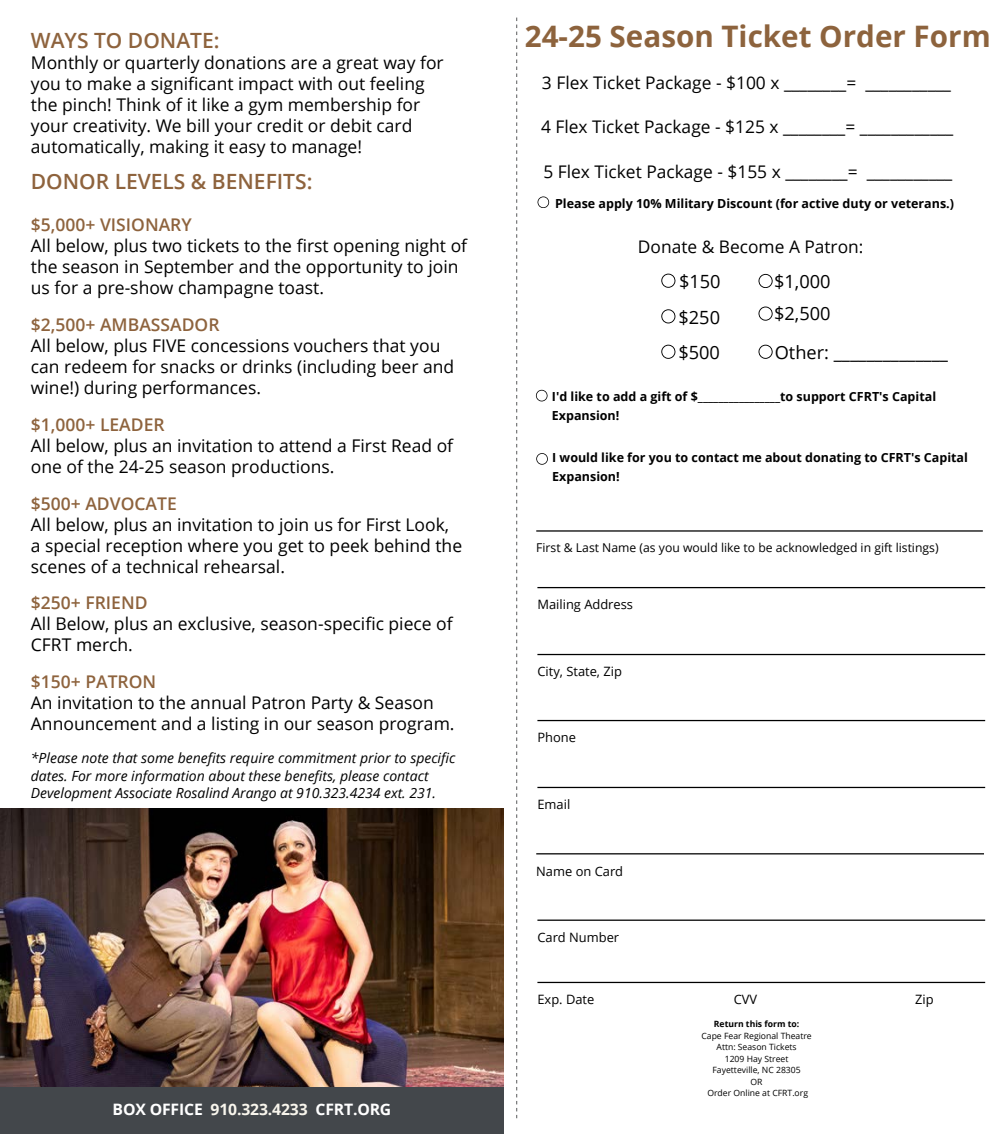
<style>
.page{position:relative;width:1008px;height:1134px;background:#fff}
.page>*{position:absolute;margin:0;border:0;box-sizing:border-box;transform-origin:0 0}
.t1{font:700 29.57px "Open Sans";color:#8d633d}
.t2{font:600 21px "Open Sans";color:#8e633d}
.t3{font:18.2px "Open Sans";color:#000}
.t4{font:17.5px/21px "Open Sans";color:#000}
.t5{font:600 17.5px "Open Sans";color:#8e633d}
.t6{font:17.32px "Open Sans";color:#000}
.t7{font:700 15.75px "Open Sans";letter-spacing:-.01em;color:#fff}
.t8{font:italic 14px/17.5px "Open Sans";color:#000}
.t9{font:12.95px "Open Sans";color:#000}
.t10{font:700 12.42px/18.7px "Open Sans";color:#000}
.t11{font:12.25px "Open Sans";color:#000}
.t12{font:8.58px/11.5px "Open Sans";color:#000;text-align:center}
.t13{font:700 8.58px "Open Sans";color:#000}
.s1{color:#f8f5ec}
</style>
<div class="page">
<svg style="left:516px;top:18px;width:1px;height:1100px"></svg>
<div style="left:0;top:1087px;width:504px;height:47px;background:#43474b"></div>
<img style="left:0;top:809px;width:504px;height:278px">
<svg style="left:536px;top:453px;width:12px;height:12px"></svg>
<svg style="left:536px;top:390px;width:11px;height:11px"></svg>
<hr style="left:536px;top:530px;width:447px;height:2px;background:#000">
<hr style="left:537px;top:587px;width:448px;height:1px;background:#000">
<hr style="left:537px;top:654px;width:448px;height:1px;background:#000">
<hr style="left:537px;top:720px;width:448px;height:1px;background:#000">
<hr style="left:537px;top:787px;width:448px;height:1px;background:#000">
<hr style="left:536px;top:853px;width:448px;height:1px;background:#000">
<hr style="left:537px;top:920px;width:448px;height:1px;background:#000">
<hr style="left:537px;top:982px;width:448px;height:1px;background:#000">
<svg style="left:661px;top:274px;width:14px;height:14px"></svg>
<svg style="left:759px;top:274px;width:14px;height:14px"></svg>
<svg style="left:661px;top:309px;width:14px;height:14px"></svg>
<svg style="left:661px;top:345px;width:14px;height:14px"></svg>
<svg style="left:759px;top:307px;width:14px;height:14px"></svg>
<svg style="left:759px;top:345px;width:14px;height:14px"></svg>
<svg style="left:538px;top:196px;width:11px;height:12px"></svg>
<p class="t2" style="left:31px;top:26px;width:190px">WAYS TO DONATE:</p>
<p class="t4" style="left:31px;top:51px;width:414px">Monthly or quarterly donations are a great way for you to make a significant impact with out feeling the pinch! Think of it like a gym membership for your creativity. We bill your credit or debit card automatically, making it easy to manage!</p>
<p class="t2" style="left:31px;top:167px;width:283px">DONOR LEVELS &amp; BENEFITS:</p>
<p class="t5" style="left:31px;top:213px;width:162px">$5,000+ VISIONARY</p>
<p class="t4" style="left:31px;top:235px;width:438px">All below, plus two tickets to the first opening night of the season in September and the opportunity to join us for a pre-show champagne toast.</p>
<p class="t5" style="left:31px;top:313px;width:190px">$2,500+ AMBASSADOR</p>
<p class="t4" style="left:31px;top:335px;width:425px">All below, plus FIVE concessions vouchers that you can redeem for snacks or drinks (including beer and wine!) during performances.</p>
<p class="t5" style="left:31px;top:412px;width:135px">$1,000+ LEADER</p>
<p class="t4" style="left:31px;top:435px;width:424px">All below, plus an invitation to attend a First Read of one of the 24-25 season productions.</p>
<p class="t5" style="left:31px;top:491px;width:147px">$500+ ADVOCATE</p>
<p class="t4" style="left:31px;top:513px;width:433px">All below, plus an invitation to join us for First Look, a special reception where you get to peek behind the scenes of a technical rehearsal.</p>
<p class="t5" style="left:31px;top:591px;width:118px">$250+ FRIEND</p>
<p class="t4" style="left:31px;top:613px;width:423px">All Below, plus an exclusive, season-specific piece of<br>CFRT merch.</p>
<p class="t5" style="left:31px;top:670px;width:127px">$150+ PATRON</p>
<p class="t4" style="left:31px;top:692px;width:425px">An invitation to the annual Patron Party &amp; Season<br>Announcement and a listing in our season program.</p>
<p class="t8" style="left:31px;top:749px;width:426px">*Please note that some benefits require commitment prior to specific dates. For more information about these benefits, please contact<br>Development Associate Rosalind Arango at 910.323.4234 ext. 231.</p>
<p class="t7" style="left:113px;top:1098px;width:280px">BOX OFFICE <span class="s1">910.323.4233</span> CFRT.ORG</p>
<h1 class="t1" style="left:525px;top:16px;width:467px">24-25 Season Ticket Order Form</h1>
<p class="t6" style="left:542px;top:71px;width:411px">3 Flex Ticket Package - $100 x ________= ___________</p>
<p class="t6" style="left:541px;top:115px;width:414px">4 Flex Ticket Package - $125 x ________= ____________</p>
<p class="t6" style="left:543px;top:160px;width:411px">5 Flex Ticket Package - $155 x ________= ___________</p>
<p class="t10" style="left:555px;top:194px;width:400px">Please apply 10% Military Discount (for active duty or veterans.)</p>
<p class="t6" style="left:638px;top:234px;width:227px">Donate &amp; Become A Patron:</p>
<p class="t3" style="left:679px;top:269px;width:43px">$150</p>
<p class="t3" style="left:774px;top:269px;width:58px">$1,000</p>
<p class="t3" style="left:678px;top:304px;width:43px">$250</p>
<p class="t3" style="left:774px;top:301px;width:58px">$2,500</p>
<p class="t3" style="left:678px;top:340px;width:43px">$500</p>
<p class="t3" style="left:775px;top:340px;width:175px">Other: ______________</p>
<p class="t10" style="left:552px;top:387px;width:386px">I'd like to add a gift of $________________to support CFRT's Capital<br>Expansion!</p>
<p class="t10" style="left:552px;top:448px;width:417px">I would like for you to contact me about donating to CFRT's Capital<br>Expansion!</p>
<p class="t11" style="left:536px;top:539px;width:404px">First &amp; Last Name (as you would like to be acknowledged in gift listings)</p>
<p class="t9" style="left:537px;top:596px;width:97px">Mailing Address</p>
<p class="t9" style="left:537px;top:663px;width:86px">City, State, Zip</p>
<p class="t9" style="left:537px;top:729px;width:40px">Phone</p>
<p class="t9" style="left:537px;top:796px;width:34px">Email</p>
<p class="t9" style="left:536px;top:862px;width:88px">Name on Card</p>
<p class="t9" style="left:537px;top:929px;width:83px">Card Number</p>
<p class="t9" style="left:537px;top:991px;width:58px">Exp. Date</p>
<p class="t9" style="left:734px;top:991px;width:25px">CVV</p>
<p class="t9" style="left:915px;top:991px;width:20px">Zip</p>
<p class="t13" style="left:714px;top:1018px;width:87px">Return this form to:</p>
<p class="t12" style="left:701px;top:1030px;width:112px">Cape Fear Regional Theatre<br>Attn: Season Tickets<br>1209 Hay Street<br>Fayetteville, NC 28305<br>OR<br>Order Online at CFRT.org</p>
</div>
